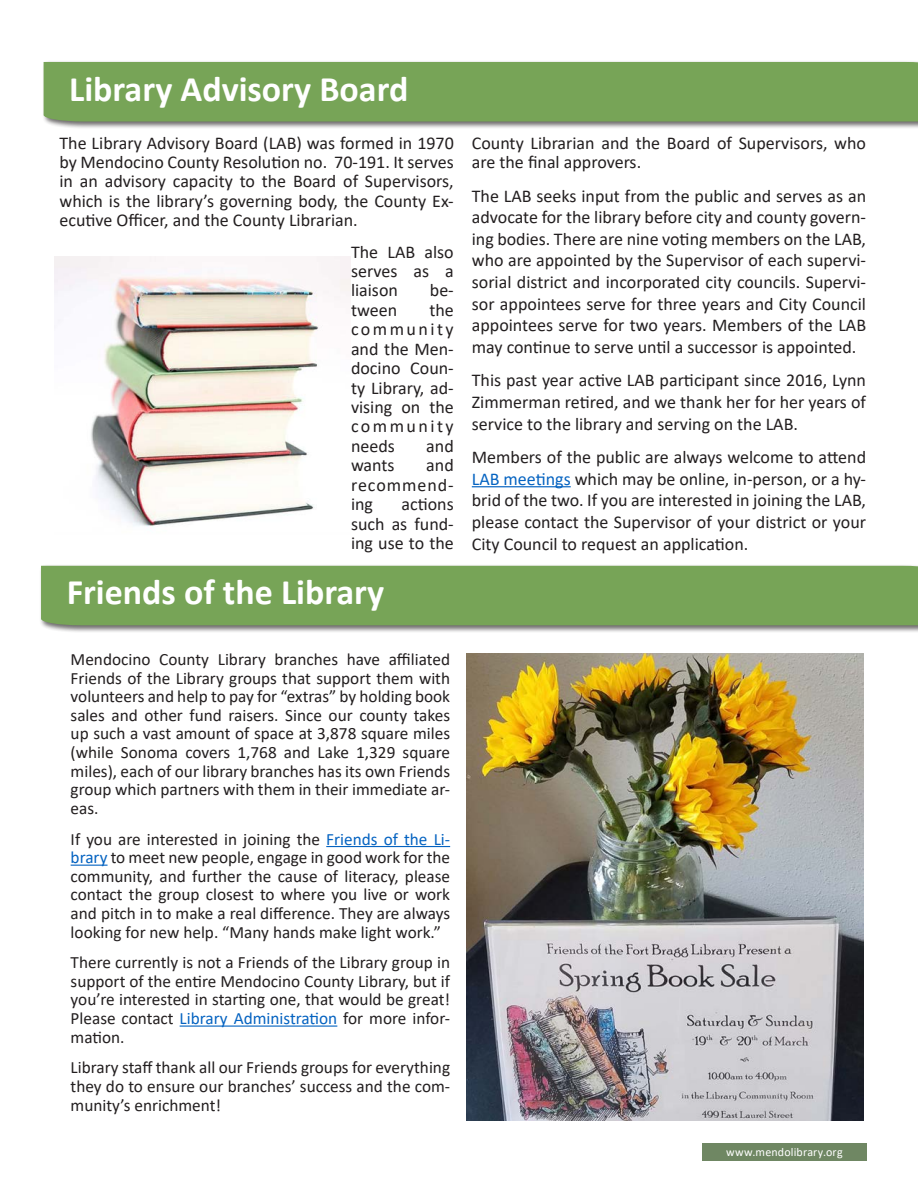
<style>
.page{position:relative;width:918px;height:1188px;background:#fff}
.page>*{position:absolute;margin:0;border:0;box-sizing:border-box;transform-origin:0 0}
._36_Title_gray_Bitte{font:700 36px "Calibri";color:#fff}
.t1{font:18px/19.4px "Calibri";color:#231f20;text-align:justify}
.t2{font:17.25px/18.6px "Calibri";color:#231f20;text-align:justify}
._8_Content_gray_C_So{font:12px "Calibri";letter-spacing:.015em;color:#fff}
.s1{color:#0563c1}
</style>
<div class="page">
<div style="left:702px;top:1144px;width:165px;height:17px;background:#6f8763"></div>
<div style="left:39px;top:564px;width:879px;height:69px;background:#231f20;opacity:.75"></div>
<div style="left:41px;top:566px;width:877px;height:59px;background:#77a457"></div>
<div style="left:42px;top:61px;width:876px;height:68px;background:#231f20;opacity:.75"></div>
<div style="left:44px;top:62px;width:874px;height:59px;background:#77a457"></div>
<hr style="left:326px;top:846px;width:124px;height:1px;background:#0563c1">
<hr style="left:71px;top:865px;width:37px;height:1px;background:#0563c1">
<hr style="left:180px;top:1026px;width:157px;height:1px;background:#0563c1">
<img style="left:466px;top:654px;width:398px;height:466px">
<hr style="left:472px;top:486px;width:99px;height:1px;background:#0563c1">
<img style="left:54px;top:257px;width:297px;height:270px">
<p class="_36_Title_gray_Bitte" style="left:69px;top:63px;width:341px">Library Advisory Board</p>
<p class="t1" style="left:60px;top:132px;width:396px">The Library Advisory Board (LAB) was formed in 1970 by Mendocino County Resolution no. 70-191. It serves in an advisory capacity to the Board of Supervisors, which is the library’s governing body, the County Ex&shy;ecutive Officer, and the County Librarian.</p>
<p class="t1" style="left:351px;top:242px;width:104px">The LAB also serves as a liaison</p>
<p class="t1" style="left:430px;top:280px;width:25px">be-</p>
<p class="t1" style="left:351px;top:300px;width:104px;text-indent:78px">the community and the Men&shy;docino Coun&shy;ty Library, ad&shy;vising on the community needs</p>
<p class="t1" style="left:351px;top:300px;width:48px">tween</p>
<p class="t1" style="left:426px;top:436px;width:29px">and</p>
<p class="t1" style="left:351px;top:455px;width:104px;text-indent:75px">and recommend&shy;ing</p>
<p class="t1" style="left:351px;top:455px;width:45px">wants</p>
<p class="t1" style="left:351px;top:494px;width:104px;text-indent:51px">actions such as fund&shy;ing use to the</p>
<p class="_36_Title_gray_Bitte" style="left:67px;top:567px;width:319px">Friends of the Library</p>
<p class="t2" style="left:71px;top:650px;width:381px">Mendocino County Library branches have affiliated Friends of the Library groups that support them with volunteers and help to pay for “extras” by holding book sales and other fund raisers. Since our county takes up such a vast amount of space at 3,878 square miles (while Sonoma covers 1,768 and Lake 1,329 square miles), each of our library branches has its own Friends group which partners with them in their immediate ar&shy;eas.</p>
<p class="t2" style="left:71px;top:829px;width:381px">If you are interested in joining the <span class="s1">Friends of the Li&shy;brary</span> to meet new people, engage in good work for the community, and further the cause of literacy, please contact the group closest to where you live or work and pitch in to make a real difference. They are always looking for new help. “Many hands make light work.”</p>
<p class="t2" style="left:71px;top:953px;width:381px">There currently is not a Friends of the Library group in support of the entire Mendocino County Library, but if you’re interested in starting one, that would be great!<br>Please contact <span class="s1">Library Administration</span> for more infor&shy;mation.</p>
<p class="t2" style="left:71px;top:1058px;width:381px">Library staff thank all our Friends groups for everything they do to ensure our branches’ success and the com&shy;munity’s enrichment!</p>
<p class="t1" style="left:472px;top:132px;width:396px">County Librarian and the Board of Supervisors, who are the final approvers.</p>
<p class="t1" style="left:472px;top:184px;width:396px;line-height:21.6px">The LAB seeks input from the public and serves as an advocate for the library before city and county govern&shy;ing bodies. There are nine voting members on the LAB, who are appointed by the Supervisor of each supervi&shy;sorial district and incorporated city councils. Supervi&shy;sor appointees serve for three years and City Council appointees serve for two years. Members of the LAB may continue to serve until a successor is appointed.</p>
<p class="t1" style="left:472px;top:369px;width:396px;line-height:21.6px">This past year active LAB participant since 2016, Lynn Zimmerman retired, and we thank her for her years of service to the library and serving on the LAB.</p>
<p class="t1" style="left:472px;top:446px;width:396px;line-height:21.6px">Members of the public are always welcome to attend <span class="s1">LAB meetings</span> which may be online, in-person, or a hy&shy;brid of the two. If you are interested in joining the LAB, please contact the Supervisor of your district or your City Council to request an application.</p>
<p class="_8_Content_gray_C_So" style="left:726px;top:1144px;width:118px">www.mendolibrary.org</p>
</div>
